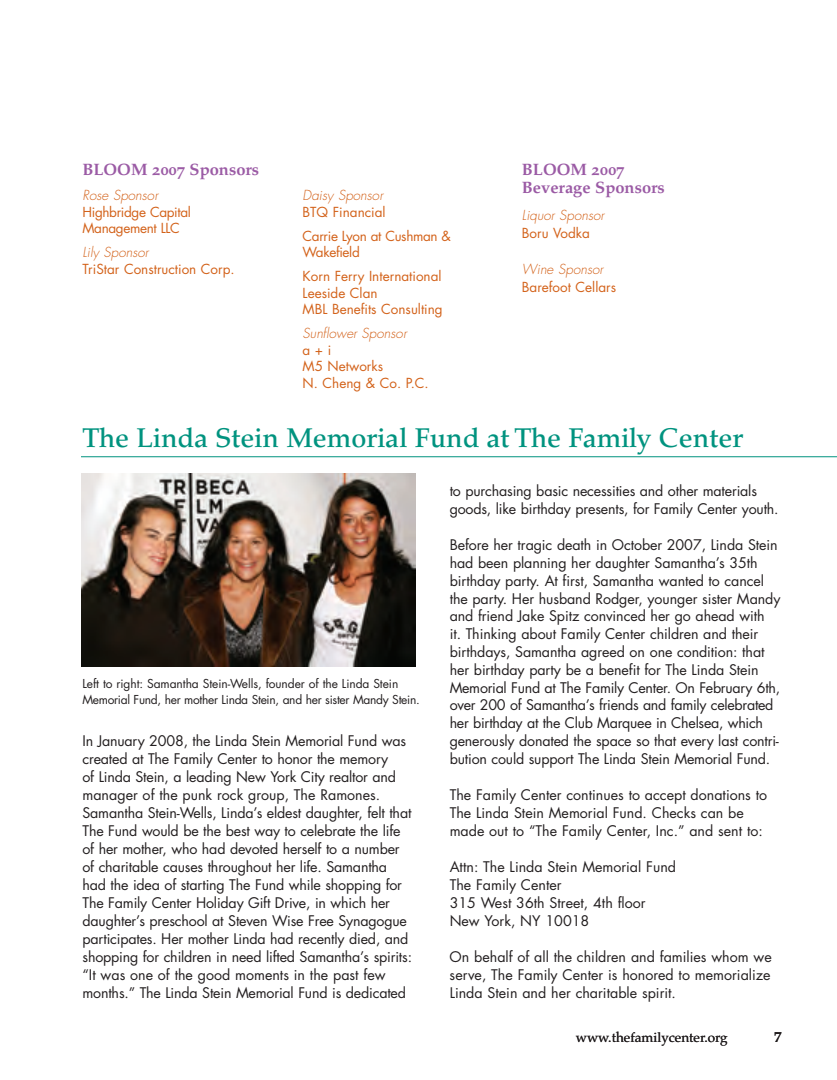
<style>
.page{position:relative;width:837px;height:1080px;background:#fff}
.page>*{position:absolute;margin:0;border:0;box-sizing:border-box;transform-origin:0 0}
.t1{font:500 27px "Palatino";color:#00937f}
.t2{font:16.5px/18px "Palatino Bold Os F";color:#9b5ba5}
.t3{font:700 15px "Palatino";color:#231f20}
.t4{font:14.25px/18px "Futura";letter-spacing:-.01em;color:#231f20}
.t5{font:13.5px/16.5px "Futura";color:#d3621a}
.t6{font:italic 300 13.5px "Futura";color:#d3621a}
.t7{font:13.5px/16.5px "Futura";letter-spacing:-.025em;color:#d3621a}
.t8{font:13.5px "Palatino";color:#231f20}
.t9{font:12px/16.5px "Futura";letter-spacing:-.025em;color:#231f20}
</style>
<div class="page">
<hr style="left:81px;top:456px;width:756px;height:1px;background:#00937f">
<img style="left:81px;top:473px;width:335px;height:194px">
<p class="t2" style="left:82px;top:163px;width:178px">BLOOM 2007 Sponsors</p>
<p class="t6" style="left:82px;top:189px;width:77px">Rose Sponsor</p>
<p class="t7" style="left:82px;top:205px;width:110px">Highbridge Capital<br>Management LLC</p>
<p class="t6" style="left:82px;top:246px;width:68px">Lily Sponsor</p>
<p class="t5" style="left:82px;top:262px;width:154px">TriStar Construction Corp.</p>
<p class="t6" style="left:303px;top:189px;width:82px">Daisy Sponsor</p>
<p class="t7" style="left:303px;top:201px;width:150px;line-height:24px">BTQ Financial<br>Carrie Lyon at Cushman &amp;</p>
<p class="t5" style="left:303px;top:241px;width:140px;line-height:24px">Wakefield<br>Korn Ferry International</p>
<p class="t5" style="left:303px;top:286px;width:142px">Leeside Clan<br>MBL Benefits Consulting</p>
<p class="t6" style="left:303px;top:327px;width:106px">Sunflower Sponsor</p>
<p class="t5" style="left:303px;top:343px;width:128px">a+i<br>M5 Networks<br>N. Cheng &amp; Co. P.C.</p>
<p class="t2" style="left:522px;top:163px;width:144px">BLOOM 2007<br>Beverage Sponsors</p>
<p class="t6" style="left:522px;top:208px;width:84px">Liquor Sponsor</p>
<p class="t5" style="left:522px;top:226px;width:70px">Boru Vodka</p>
<p class="t6" style="left:522px;top:262px;width:83px">Wine Sponsor</p>
<p class="t5" style="left:522px;top:280px;width:96px">Barefoot Cellars</p>
<h1 class="t1" style="left:82px;top:427px;width:662px">The Linda Stein Memorial Fund at The Family Center</h1>
<p class="t9" style="left:82px;top:676px;width:339px">Left to right: Samantha Stein-Wells, founder of the Linda Stein<br>Memorial Fund, her mother Linda Stein, and her sister Mandy Stein.</p>
<p class="t4" style="left:82px;top:733px;width:331px">In January 2008, the Linda Stein Memorial Fund was created at The Family Center to honor the memory<br>of Linda Stein, a leading New York City realtor and manager of the punk rock group, The Ramones.<br>Samantha Stein-Wells, Linda’s eldest daughter, felt that The Fund would be the best way to celebrate the life of her mother, who had devoted herself to a number of charitable causes throughout her life. Samantha had the idea of starting The Fund while shopping for The Family Center Holiday Gift Drive, in which her daughter’s preschool at Steven Wise Free Synagogue participates. Her mother Linda had recently died, and shopping for children in need lifted Samantha’s spirits: “It was one of the good moments in the past few months.” The Linda Stein Memorial Fund is dedicated</p>
<p class="t4" style="left:450px;top:483px;width:330px">to purchasing basic necessities and other materials goods, like birthday presents, for Family Center youth.</p>
<p class="t4" style="left:450px;top:537px;width:332px">Before her tragic death in October 2007, Linda Stein had been planning her daughter Samantha’s 35th birthday party. At first, Samantha wanted to cancel the party. Her husband Rodger, younger sister Mandy and friend Jake Spitz convinced her go ahead with<br>it. Thinking about Family Center children and their birthdays, Samantha agreed on one condition: that her birthday party be a benefit for The Linda Stein Memorial Fund at The Family Center. On February 6th, over 200 of Samantha’s friends and family celebrated her birthday at the Club Marquee in Chelsea, which generously donated the space so that every last contri&shy;bution could support The Linda Stein Memorial Fund.</p>
<p class="t4" style="left:450px;top:787px;width:319px">The Family Center continues to accept donations to<br>The Linda Stein Memorial Fund. Checks can be made out to “The Family Center, Inc.” and sent to:</p>
<p class="t4" style="left:450px;top:859px;width:228px">Attn: The Linda Stein Memorial Fund<br>The Family Center<br>315 West 36th Street, 4th floor<br>New York, NY 10018</p>
<p class="t4" style="left:450px;top:949px;width:324px;text-align:justify">On behalf of all the children and families whom we serve, The Family Center is honored to memorialize Linda Stein and her charitable spirit.</p>
<p class="t8" style="left:576px;top:1030px;width:154px">www.thefamilycenter.org</p>
<p class="t3" style="left:774px;top:1028px;width:9px">7</p>
</div>
